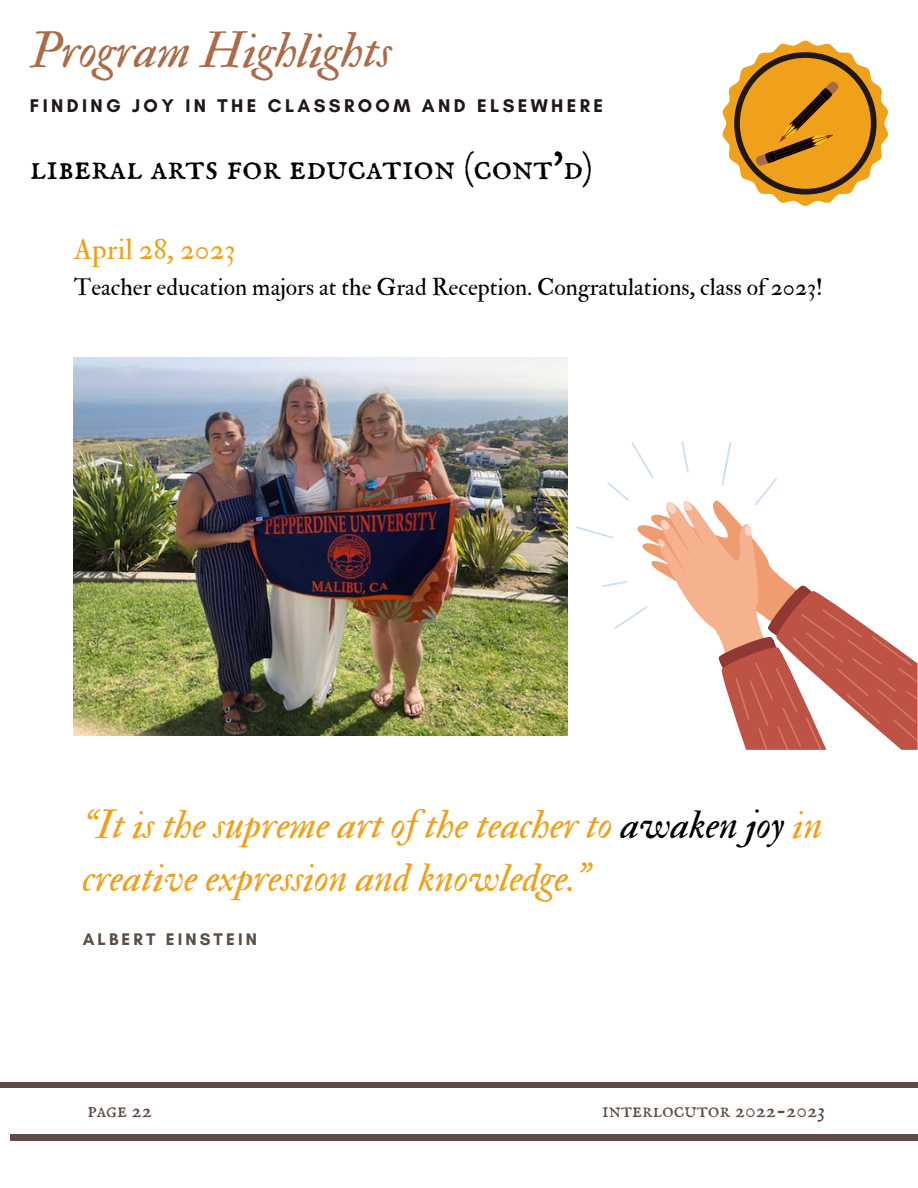
<style>
.page{position:relative;width:918px;height:1188px;background:#fff}
.page>*{position:absolute;margin:0;border:0;box-sizing:border-box;transform-origin:0 0}
.t1{font:49.65px "IM FELL Double Pica Italic";color:#a96b48}
.t2{font:40.05px/52.8px "IM FELL Double Pica Italic";color:#efa11c}
.t3{font:37.95px "IM FELL English SC";color:#000}
.t4{font:29.1px "IM FELL Double Pica Roman";color:#efa11c}
.t5{font:23.7px "IM FELL Double Pica Roman";color:#000}
.t6{font:21.75px "IM FELL English SC";color:#5d4d46}
.t7{font:700 18.75px "Glacial Indifference";letter-spacing:.18em;color:#1f1816}
.t8{font:700 17.1px "Glacial Indifference";letter-spacing:.18em;color:#5d4d46}
.s1{color:#000}
</style>
<div class="page">
<div style="left:0;top:1082px;width:918px;height:6px;background:#5d4d46"></div>
<div style="left:10px;top:1135px;width:908px;height:6px;background:#5d4d46"></div>
<svg style="left:723px;top:41px;width:165px;height:165px"></svg>
<img style="left:74px;top:357px;width:494px;height:378px">
<svg style="left:576px;top:441px;width:342px;height:309px"></svg>
<p class="t1" style="left:30px;top:20px;width:363px">Program Highlights</p>
<p class="t7" style="left:30px;top:94px;width:575px">FINDING JOY IN THE CLASSROOM AND ELSEWHERE</p>
<p class="t3" style="left:30px;top:144px;width:564px">liberal arts for education (cont'd)</p>
<p class="t4" style="left:74px;top:232px;width:163px">April 28, 2023</p>
<p class="t5" style="left:74px;top:273px;width:751px">Teacher education majors at the Grad Reception. Congratulations, class of 2023!</p>
<p class="t2" style="left:83px;top:799px;width:742px">“It is the supreme art of the teacher to <span class="s1">awaken joy</span> in creative expression and knowledge."</p>
<p class="t8" style="left:83px;top:929px;width:176px">ALBERT EINSTEIN</p>
<p class="t6" style="left:87px;top:1098px;width:66px">page 22</p>
<p class="t6" style="left:602px;top:1098px;width:225px">interlocutor 2022-2023</p>
</div>
